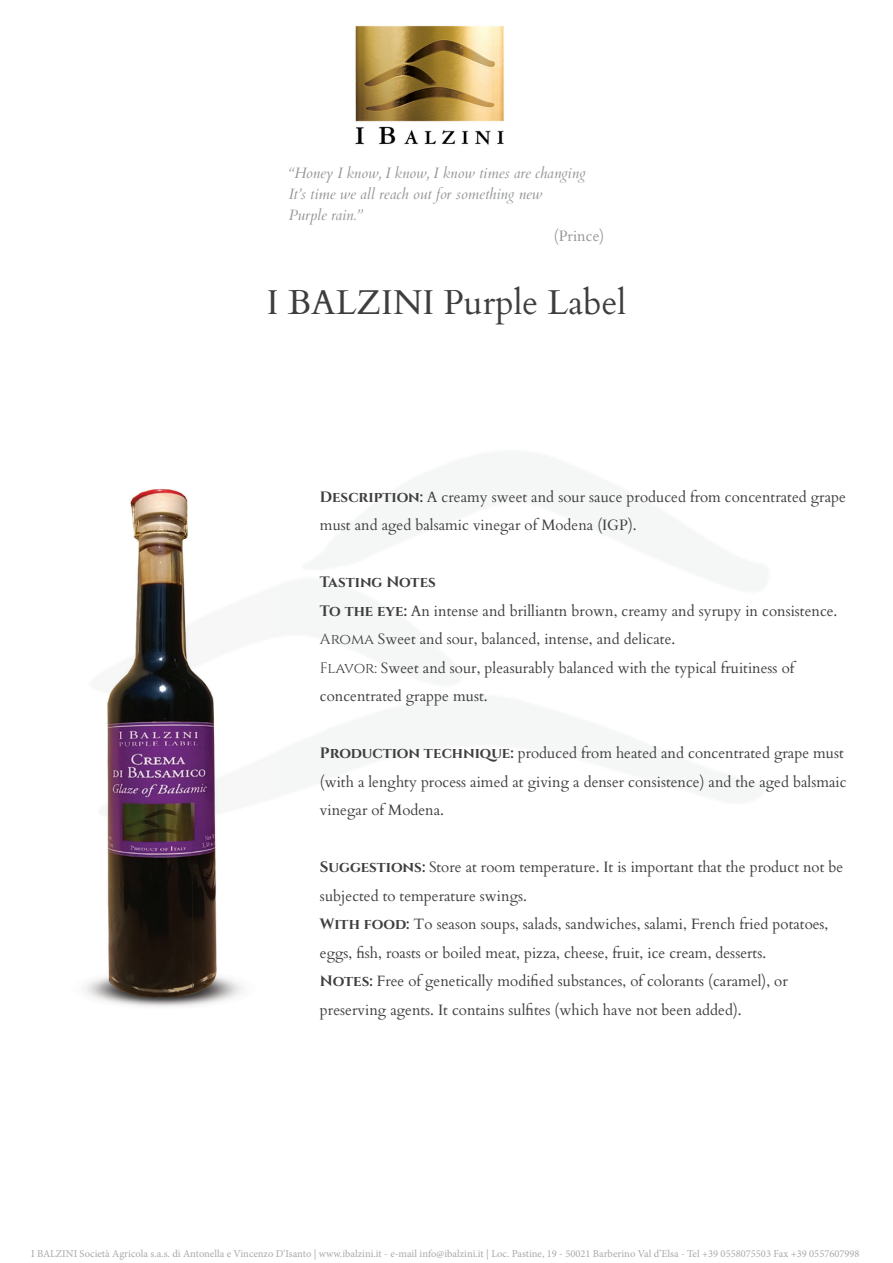
<style>
.page{position:relative;width:893px;height:1263px;background:#fff}
.page>*{position:absolute;margin:0;border:0;box-sizing:border-box;transform-origin:0 0}
.t1{font:34.5px "Cardo";color:#3e3e3f}
.t2{font:15px/28.5px "Cardo";color:#3e3e3f}
.t3{font:italic 15px/21px "Cardo";color:#939598}
.t4{font:700 15px "Cinzel";letter-spacing:-.005em;color:#3e3e3f}
.t5{font:15px "Cardo";color:#939598}
.t6{font:10.5px "Minion Pro";color:#a8a9ad}
.s1{font-family:"Cinzel";font-weight:700}
.s2{font-family:"Cinzel"}
</style>
<div class="page">
<img style="left:355px;top:25px;width:149px;height:120px">
<img style="left:85px;top:489px;width:173px;height:518px">
<p class="t3" style="left:289px;top:162px;width:298px">“Honey I know, I know, I know times are changing<br>It’s time we all reach out for something new<br>Purple rain.”</p>
<p class="t5" style="left:554px;top:224px;width:52px">(Prince)</p>
<h1 class="t1" style="left:267px;top:275px;width:361px">I BALZINI Purple Label</h1>
<p class="t2" style="left:320px;top:482px;width:528px"><span class="s1">Description:</span> A creamy sweet and sour sauce produced from concentrated grape must and aged balsamic vinegar of Modena (IGP).</p>
<p class="t4" style="left:320px;top:573px;width:117px">Tasting Notes</p>
<p class="t2" style="left:320px;top:596px;width:519px"><span class="s1">To the eye:</span> An intense and brilliantn brown, creamy and syrupy in consistence.<br><span class="s2">Aroma</span> Sweet and sour, balanced, intense, and delicate.<br><span class="s2">Flavor:</span> Sweet and sour, pleasurably balanced with the typical fruitiness of concentrated grappe must.</p>
<p class="t2" style="left:320px;top:738px;width:528px"><span class="s1">Production technique:</span> produced from heated and concentrated grape must (with a lenghty process aimed at giving a denser consistence) and the aged balsmaic vinegar of Modena.</p>
<p class="t2" style="left:320px;top:852px;width:525px"><span class="s1">Suggestions:</span> Store at room temperature. It is important that the product not be subjected to temperature swings.<br><span class="s1">With food:</span> To season soups, salads, sandwiches, salami, French fried potatoes, eggs, fish, roasts or boiled meat, pizza, cheese, fruit, ice cream, desserts.<br><span class="s1">Notes:</span> Free of genetically modified substances, of colorants (caramel), or preserving agents. It contains sulfites (which have not been added).</p>
<p class="t6" style="left:31px;top:1246px;width:830px">I BALZINI Società Agricola s.a.s. di Antonella e Vincenzo D’Isanto | www.ibalzini.it - e-mail info@ibalzini.it | Loc. Pastine, 19 - 50021 Barberino Val d’Elsa - Tel +39 0558075503 Fax +39 0557607998</p>
</div>
